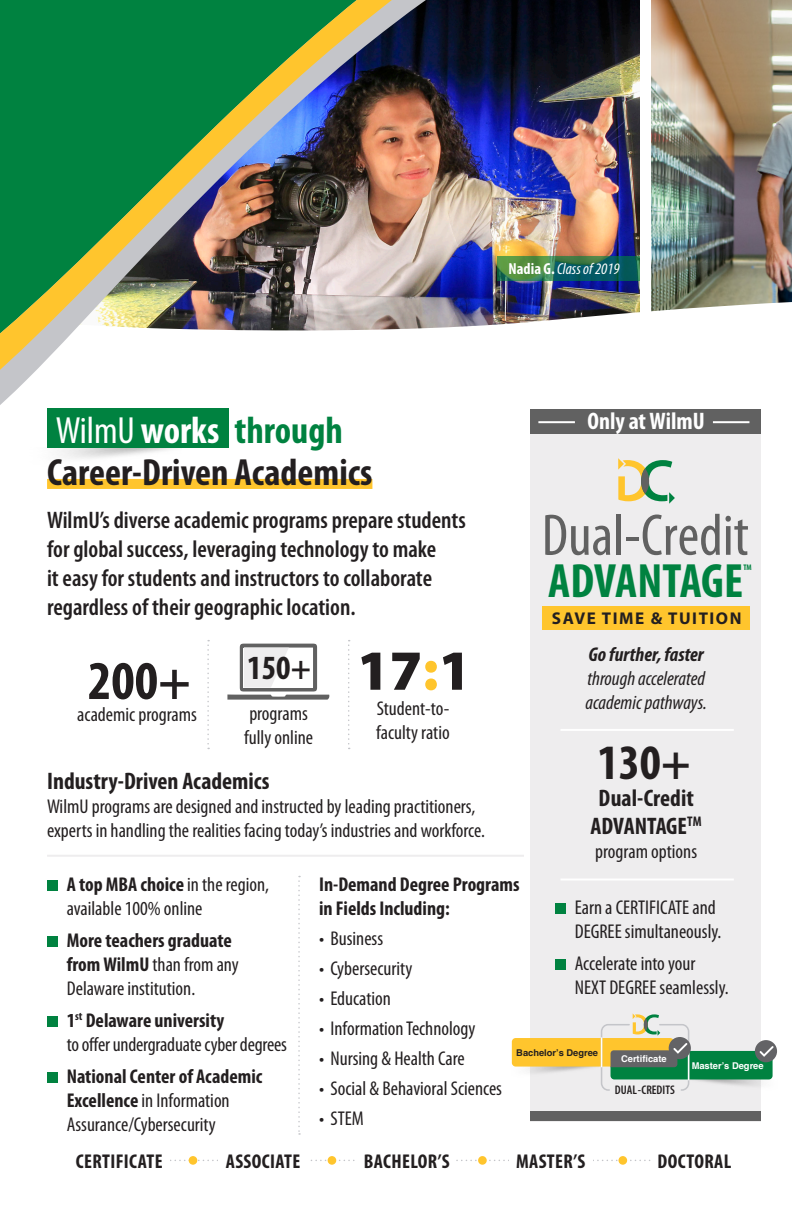
<style>
.page{position:relative;width:792px;height:1224px;background:#fff}
.page>*{position:absolute;margin:0;border:0;box-sizing:border-box;transform-origin:0 0}
.t1{font:condensed 59.2px "Myriad Pro";color:#616161}
.t2{font:700 condensed 55px "Myriad Pro";color:#231f20}
.t3{font:700 condensed 49.6px "Myriad Pro";color:#231f20}
.t4{font:700 condensed 48.4px "Myriad Pro";color:#008240}
.t5{font:700 condensed 38px/42px "Myriad Pro";color:#231f20}
.t6{font:700 condensed 34px "Myriad Pro";color:#231f20}
.t7{font:600 condensed 24px/28.8px "Myriad Pro";color:#231f20}
.t8{font:700 condensed 24px/28.8px "Myriad Pro";color:#231f20;text-align:center}
.t9{font:700 condensed 24px "Myriad Pro";color:#fff}
.t10{font:condensed 20px/24px "Myriad Pro";color:#231f20}
.t11{font:italic condensed 20px/24px "Myriad Pro";color:#231f20}
.t12{font:700 condensed 20px/24px "Myriad Pro";color:#231f20}
.t13{font:700 condensed 20px "Myriad Pro";letter-spacing:.02em;color:#231f20}
.t14{font:700 17px "Myriad Pro";letter-spacing:.09em;color:#231f20}
.t15{font:italic condensed 16px "Myriad Pro";color:#fff}
.t16{font:600 condensed 12.6px "Myriad Pro";color:#231f20}
.t17{font:700 9.4px "Helvetica";color:#fff}
.t18{font:700 9.4px "Helvetica";color:#231f20}
.t19{font:700 condensed 8.2px "Myriad Pro";color:#008240}
.s1{font-weight:700;font-style:normal}
.s2{font-weight:400;color:#fff}
.s3{color:#fff}
.s4{color:#008240}
.s5{font-weight:700}
</style>
<div class="page">
<svg style="left:494px;top:804px;width:283px;height:361px"></svg>
<svg style="left:170px;top:1160px;width:482px;height:1px"></svg>
<div style="left:218px;top:1150px;width:90px;height:21px;background:#fff"></div>
<div style="left:358px;top:1150px;width:98px;height:21px;background:#fff"></div>
<div style="left:509px;top:1150px;width:84px;height:21px;background:#fff"></div>
<div style="left:652px;top:1150px;width:85px;height:21px;background:#fff"></div>
<div style="left:189px;top:1156px;width:8px;height:9px;background:#ffc52d;border-radius:50%"></div>
<div style="left:328px;top:1156px;width:8px;height:9px;background:#ffc52d;border-radius:50%"></div>
<div style="left:478px;top:1156px;width:9px;height:9px;background:#ffc52d;border-radius:50%"></div>
<div style="left:619px;top:1156px;width:8px;height:9px;background:#ffc52d;border-radius:50%"></div>
<svg style="left:207px;top:654px;width:2px;height:95px"></svg>
<svg style="left:348px;top:654px;width:2px;height:95px"></svg>
<svg style="left:227px;top:652px;width:103px;height:48px"></svg>
<svg style="left:361px;top:653px;width:19px;height:37px"></svg>
<svg style="left:392px;top:653px;width:28px;height:37px"></svg>
<div style="left:425px;top:661px;width:12px;height:12px;background:#ffc52d;border-radius:50%"></div>
<div style="left:425px;top:679px;width:12px;height:11px;background:#ffc52d;border-radius:50%"></div>
<svg style="left:443px;top:653px;width:19px;height:37px"></svg>
<div style="left:47px;top:880px;width:10px;height:11px;background:#008240"></div>
<div style="left:47px;top:936px;width:10px;height:11px;background:#008240"></div>
<div style="left:47px;top:1016px;width:10px;height:11px;background:#008240"></div>
<div style="left:47px;top:1072px;width:10px;height:11px;background:#008240"></div>
<div style="left:531px;top:415px;width:230px;height:706px;background:#eeedee"></div>
<div style="left:555px;top:904px;width:10px;height:10px;background:#008240"></div>
<div style="left:555px;top:960px;width:10px;height:10px;background:#008240"></div>
<hr style="left:560px;top:879px;width:174px;height:2px;background:#fff">
<hr style="left:560px;top:729px;width:174px;height:2px;background:#fff">
<svg style="left:298px;top:876px;width:2px;height:259px"></svg>
<hr style="left:47px;top:855px;width:477px;height:2px;background:#eeedee">
<img style="left:0;top:0;width:792px;height:583px">
<img style="left:18px;top:448px;width:199px;height:28px">
<div style="left:47px;top:479px;width:325px;height:10px;background:#ffc52d"></div>
<div style="left:47px;top:408px;width:182px;height:40px;background:#008240"></div>
<hr style="left:538px;top:421px;width:37px;height:2px;background:#fff">
<hr style="left:713px;top:421px;width:36px;height:2px;background:#fff">
<div style="left:543px;top:606px;width:207px;height:24px;background:#ffc52d"></div>
<svg style="left:618px;top:458px;width:57px;height:46px"></svg>
<img style="left:502px;top:1066px;width:90px;height:17px">
<img style="left:690px;top:1079px;width:87px;height:17px">
<div style="left:611px;top:1051px;width:162px;height:28px;background:#008240;border-radius:4px"></div>
<div style="left:755px;top:1040px;width:22px;height:22px;background:#636366;border-radius:50%"></div>
<svg style="left:760px;top:1046px;width:14px;height:11px"></svg>
<div style="left:512px;top:1038px;width:162px;height:29px;background:#ffc52d;border-radius:4px"></div>
<svg style="left:600px;top:1013px;width:90px;height:78px"></svg>
<div style="left:531px;top:1111px;width:230px;height:10px;background:#616161"></div>
<p class="t15" style="left:509px;top:259px;width:113px"><span class="s1">Nadia G.</span>Class of 2019</p>
<p class="t5" style="left:47px;top:408px;width:327px"><span class="s2">WilmU</span> <span class="s3">works</span> <span class="s4">through<br></span>Career-Driven Academics</p>
<p class="t7" style="left:47px;top:506px;width:420px">WilmU’s diverse academic programs prepare students for global success, leveraging technology to make<br>it easy for students and instructors to collaborate regardless of their geographic location.</p>
<p class="t6" style="left:247px;top:646px;width:65px">150+</p>
<p class="t2" style="left:88px;top:646px;width:104px">200+</p>
<p class="t10" style="left:77px;top:702px;width:121px">academic programs</p>
<p class="t10" style="left:376px;top:697px;width:75px">Student-to&shy;faculty ratio</p>
<p class="t10" style="left:244px;top:701px;width:70px">programs fully online</p>
<p class="t8" style="left:47px;top:766px;width:224px">Industry-Driven Academics</p>
<p class="t10" style="left:47px;top:795px;width:440px">WilmU programs are designed and instructed by leading practitioners, experts in handling the realities facing today’s industries and workforce.</p>
<p class="t9" style="left:587px;top:406px;width:119px">Only at WilmU</p>
<p class="t1" style="left:542px;top:499px;width:209px">Dual-Credit</p>
<p class="t4" style="left:548px;top:551px;width:196px">ADVANTAGE</p>
<p class="t19" style="left:743px;top:563px;width:10px">TM</p>
<p class="t14" style="left:552px;top:607px;width:191px">SAVE TIME &amp; TUITION</p>
<p class="t11" style="left:585px;top:642px;width:123px"><span class="s5">Go further, faster </span>through accelerated academic pathways.</p>
<p class="t3" style="left:598px;top:732px;width:95px">130+</p>
<p class="t8" style="left:590px;top:783px;width:113px">Dual-Credit<br>ADVANTAGE<sup>TM</sup></p>
<p class="t10" style="left:595px;top:840px;width:103px">program options</p>
<p class="t10" style="left:67px;top:872px;width:204px"><span class="s5">A top MBA choice</span> in the region, available 100% online</p>
<p class="t10" style="left:67px;top:928px;width:174px"><span class="s5">More teachers graduate from WilmU</span> than from any<br>Delaware institution.</p>
<p class="t10" style="left:67px;top:1008px;width:222px"><span class="s5">1</span><sup>st</sup> <span class="s5">Delaware university<br></span>to offer undergraduate cyber degrees</p>
<p class="t10" style="left:67px;top:1064px;width:197px"><span class="s5">National Center of Academic<br>Excellence</span> in Information<br>Assurance/Cybersecurity</p>
<p class="t12" style="left:319px;top:871px;width:202px">In-Demand Degree Programs in Fields Including:</p>
<p class="t10" style="left:319px;top:926px;width:66px">• Business</p>
<p class="t10" style="left:319px;top:956px;width:95px">• Cybersecurity</p>
<p class="t10" style="left:319px;top:986px;width:73px">• Education</p>
<p class="t10" style="left:319px;top:1016px;width:158px">• Information Technology</p>
<p class="t10" style="left:319px;top:1046px;width:147px">• Nursing &amp; Health Care</p>
<p class="t10" style="left:319px;top:1076px;width:185px">• Social &amp; Behavioral Sciences</p>
<p class="t10" style="left:319px;top:1106px;width:46px">• STEM</p>
<p class="t10" style="left:575px;top:895px;width:148px">Earn a CERTIFICATE and<br>DEGREE simultaneously.</p>
<p class="t10" style="left:575px;top:951px;width:155px">Accelerate into your<br>NEXT DEGREE seamlessly.</p>
<p class="t18" style="left:516px;top:1047px;width:83px">Bachelorʼs Degree</p>
<p class="t17" style="left:621px;top:1053px;width:47px">Certificate</p>
<p class="t17" style="left:692px;top:1060px;width:74px">Masterʼs Degree</p>
<p class="t16" style="left:615px;top:1082px;width:61px">DUAL-CREDITS</p>
<p class="t13" style="left:76px;top:1148px;width:88px">CERTIFICATE</p>
<p class="t13" style="left:226px;top:1148px;width:76px">ASSOCIATE</p>
<p class="t13" style="left:364px;top:1148px;width:87px">BACHELOR’S</p>
<p class="t12" style="left:516px;top:1148px;width:71px">MASTER’S</p>
<p class="t13" style="left:657px;top:1148px;width:75px">DOCTORAL</p>
</div>
